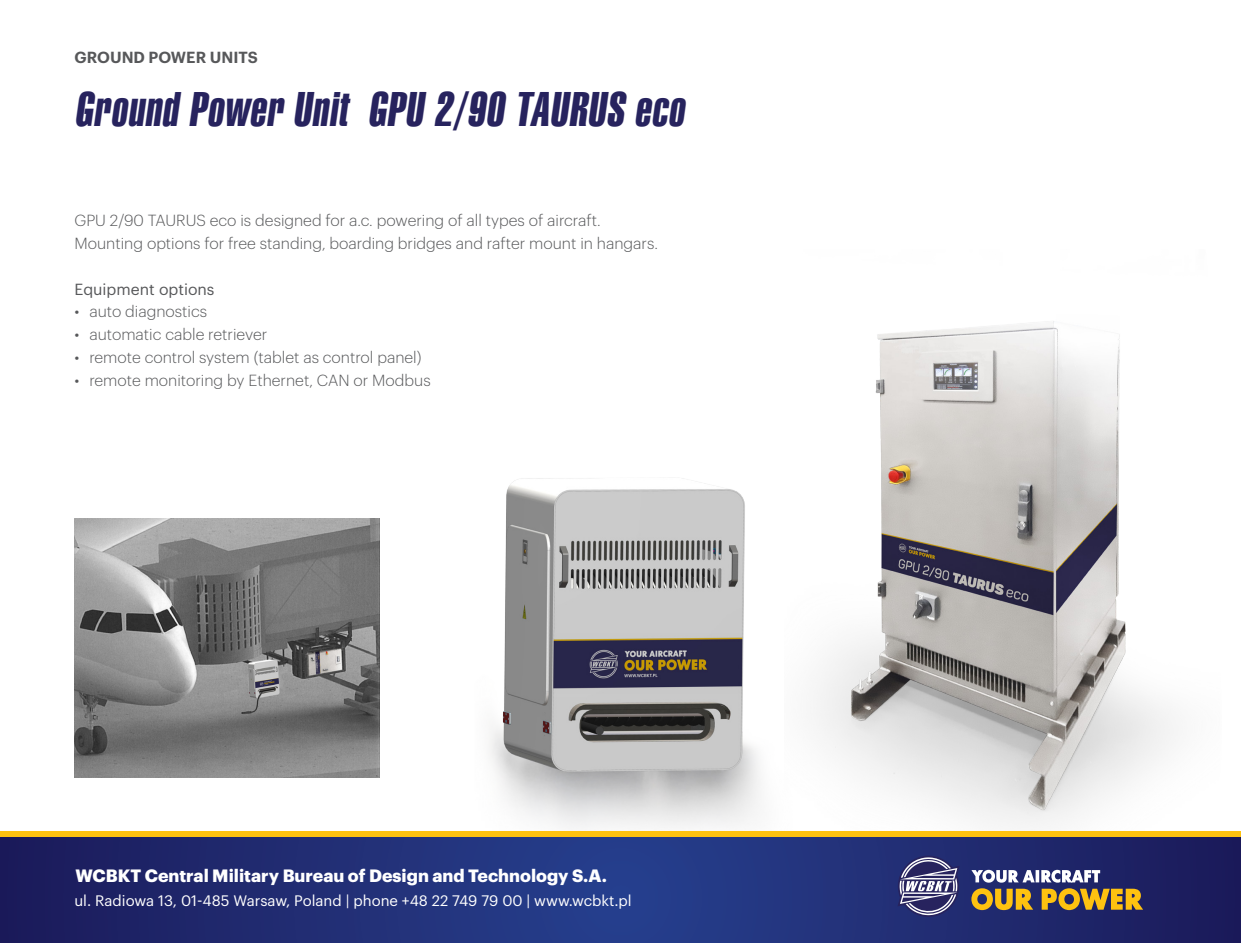
<style>
.page{position:relative;width:1241px;height:943px;background:#fff}
.page>*{position:absolute;margin:0;border:0;box-sizing:border-box;transform-origin:0 0}
.t1{font:47.25px "Swis 911 X Cm EU";color:#27235e}
.t2{font:700 17.5px "Graphik";color:#fff}
.t3{font:300 15.75px "Graphik";color:#57585a}
.t4{font:15.75px "Graphik";color:#57585a}
.t5{font:600 15.75px "Graphik";color:#57585a}
.t6{font:14.88px "Graphik";color:#fff}
</style>
<div class="page">
<img style="left:489px;top:478px;width:271px;height:350px">
<img style="left:814px;top:321px;width:360px;height:505px">
<img style="left:74px;top:518px;width:305px;height:259px">
<svg style="left:0;top:837px;width:1240px;height:106px;background:#202d73"></svg>
<div style="left:0;top:831px;width:1240px;height:6px;background:#fec210"></div>
<svg style="left:897px;top:857px;width:62px;height:58px;background:#63638f"></svg>
<svg style="left:971px;top:869px;width:128px;height:13px"></svg>
<svg style="left:971px;top:888px;width:171px;height:22px;background:#a38334"></svg>
<p class="t5" style="left:74px;top:45px;width:185px">GROUND POWER UNITS</p>
<p class="t1" style="left:74px;top:83px;width:619px">Ground Power Unit GPU 2/90 TAURUS eco</p>
<p class="t3" style="left:74px;top:209px;width:528px">GPU 2/90 TAURUS eco is designed for a.c. powering of all types of aircraft.</p>
<p class="t3" style="left:74px;top:232px;width:585px">Mounting options for free standing, boarding bridges and rafter mount in hangars.</p>
<p class="t4" style="left:74px;top:277px;width:141px">Equipment options</p>
<p class="t3" style="left:74px;top:300px;width:134px">• auto diagnostics</p>
<p class="t3" style="left:74px;top:323px;width:194px">• automatic cable retriever</p>
<p class="t3" style="left:74px;top:346px;width:348px">• remote control system (tablet as control panel)</p>
<p class="t3" style="left:74px;top:368px;width:357px">• remote monitoring by Ethernet, CAN or Modbus</p>
<p class="t2" style="left:76px;top:861px;width:533px">WCBKT Central Military Bureau of Design and Technology S.A.</p>
<p class="t6" style="left:74px;top:889px;width:558px">ul. Radiowa 13, 01-485 Warsaw, Poland | phone +48 22 749 79 00 | www.wcbkt.pl</p>
</div>
